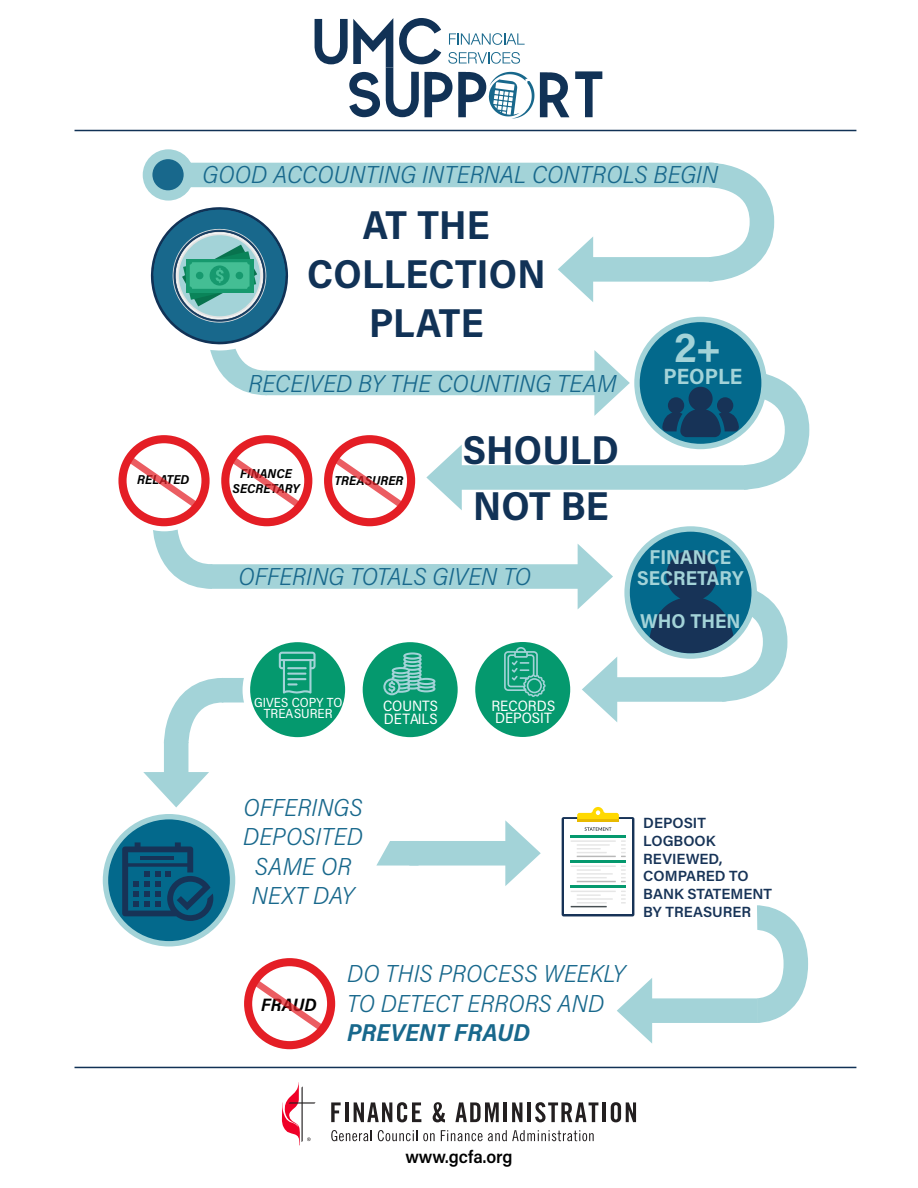
<style>
.page{position:relative;width:918px;height:1188px;background:#fff}
.page>*{position:absolute;margin:0;border:0;box-sizing:border-box;transform-origin:0 0}
.t1{font:700 42.3px "Acumin Pro Semi Cond";color:#a3d3d8}
.t2{font:700 40.5px "Acumin Pro Semi Cond";letter-spacing:.005em;color:#113256}
.t3{font:italic 300 24.6px "Acumin Pro Semi Cond";letter-spacing:.005em;color:#18688c}
.t4{font:italic 700 24.6px "Acumin Pro Semi Cond";color:#18688c}
.t5{font:700 22.2px "Acumin Pro Semi Cond";color:#a3d3d8}
.t6{font:700 20.1px/21.5px "Acumin Pro Semi Cond";color:#a3d3d8;text-align:center}
.t7{font:600 18px "Acumin Pro Semi Cond";color:#000}
.t8{font:italic 700 18px "Acumin Pro Semi Cond";letter-spacing:-.005em;color:#000}
.t9{font:15px/12.5px "Acumin Pro Semi Cond";color:#fff}
.t10{font:600 14.7px "Acumin Pro";color:#173357}
.t11{font:13.2px/10.9px "Acumin Pro Semi Cond";color:#fff;text-align:center}
.t12{font:italic 700 12.9px "Acumin Pro Semi Cond";color:#000}
</style>
<div class="page">
<div style="left:409px;top:841px;width:109px;height:25px;background:#a3d3d8"></div>
<svg style="left:505px;top:820px;width:36px;height:66px"></svg>
<div style="left:604px;top:677px;width:119px;height:25px;background:#a3d3d8"></div>
<svg style="left:582px;top:657px;width:35px;height:65px"></svg>
<div style="left:422px;top:564px;width:169px;height:25px;background:#a3d3d8"></div>
<svg style="left:578px;top:544px;width:35px;height:65px"></svg>
<div style="left:211px;top:564px;width:304px;height:25px;background:#a3d3d8"></div>
<svg style="left:114px;top:430px;width:101px;height:101px"></svg>
<div style="left:477px;top:371px;width:130px;height:24px;background:#a3d3d8"></div>
<div style="left:160px;top:163px;width:553px;height:24px;background:#a3d3d8"></div>
<div style="left:143px;top:149px;width:51px;height:52px;background:#a3d3d8;border-radius:50%"></div>
<div style="left:580px;top:257px;width:130px;height:25px;background:#a3d3d8"></div>
<svg style="left:558px;top:237px;width:35px;height:65px"></svg>
<svg style="left:684px;top:162px;width:91px;height:120px"></svg>
<div style="left:152px;top:159px;width:32px;height:31px;background:#18688c;border-radius:50%"></div>
<div style="left:266px;top:371px;width:304px;height:24px;background:#a3d3d8"></div>
<svg style="left:594px;top:317px;width:216px;height:173px"></svg>
<div style="left:449px;top:465px;width:296px;height:25px;background:#a3d3d8"></div>
<svg style="left:426px;top:445px;width:36px;height:65px"></svg>
<svg style="left:328px;top:439px;width:83px;height:83px"></svg>
<div style="left:324px;top:435px;width:91px;height:91px;border:8px solid #e41e25;border-radius:50%"></div>
<svg style="left:330px;top:454px;width:76px;height:56px"></svg>
<div style="left:221px;top:435px;width:91px;height:91px;border:8px solid #e41e25;border-radius:50%"></div>
<svg style="left:140px;top:196px;width:157px;height:258px"></svg>
<svg style="left:146px;top:202px;width:146px;height:206px"></svg>
<svg style="left:123px;top:439px;width:83px;height:83px"></svg>
<div style="left:118px;top:435px;width:92px;height:91px;border:8px solid #e41e25;border-radius:50%"></div>
<svg style="left:125px;top:454px;width:178px;height:135px"></svg>
<svg style="left:624px;top:526px;width:164px;height:176px"></svg>
<div style="left:475px;top:642px;width:95px;height:95px;background:#05996e;border-radius:50%"></div>
<svg style="left:504px;top:647px;width:42px;height:50px"></svg>
<div style="left:363px;top:642px;width:95px;height:95px;background:#05996e;border-radius:50%"></div>
<svg style="left:383px;top:652px;width:52px;height:43px"></svg>
<div style="left:250px;top:642px;width:95px;height:95px;background:#05996e;border-radius:50%"></div>
<svg style="left:279px;top:652px;width:37px;height:42px"></svg>
<svg style="left:103px;top:814px;width:132px;height:133px"></svg>
<svg style="left:143px;top:678px;width:101px;height:129px"></svg>
<svg style="left:562px;top:817px;width:72px;height:99px"></svg>
<div style="left:565px;top:820px;width:67px;height:94px;background:#fff"></div>
<svg style="left:577px;top:807px;width:42px;height:13px"></svg>
<hr style="left:577px;top:820px;width:42px;height:2px;background:#e8ba00">
<svg style="left:585px;top:827px;width:26px;height:4px"></svg>
<svg style="left:621px;top:840px;width:5px;height:17px"></svg>
<hr style="left:571px;top:840px;width:45px;height:2px;background:#e6e6e6">
<hr style="left:577px;top:848px;width:24px;height:2px;background:#e6e6e6">
<hr style="left:577px;top:852px;width:30px;height:1px;background:#e6e6e6">
<hr style="left:577px;top:856px;width:39px;height:1px;background:#b8b8b8">
<hr style="left:577px;top:844px;width:33px;height:2px;background:#e6e6e6">
<svg style="left:621px;top:866px;width:5px;height:16px"></svg>
<hr style="left:571px;top:866px;width:45px;height:1px;background:#e6e6e6">
<hr style="left:577px;top:873px;width:36px;height:2px;background:#e6e6e6">
<hr style="left:577px;top:877px;width:30px;height:1px;background:#e6e6e6">
<hr style="left:577px;top:881px;width:39px;height:1px;background:#b8b8b8">
<hr style="left:577px;top:869px;width:24px;height:2px;background:#e6e6e6">
<svg style="left:621px;top:891px;width:5px;height:13px"></svg>
<hr style="left:571px;top:891px;width:45px;height:1px;background:#e6e6e6">
<hr style="left:577px;top:898px;width:36px;height:2px;background:#e6e6e6">
<hr style="left:571px;top:906px;width:36px;height:1px;background:#474f52">
<hr style="left:577px;top:902px;width:30px;height:2px;background:#e6e6e6">
<hr style="left:577px;top:894px;width:24px;height:2px;background:#e6e6e6">
<hr style="left:571px;top:835px;width:55px;height:2px;background:#05996e">
<hr style="left:571px;top:860px;width:55px;height:2px;background:#05996e">
<hr style="left:571px;top:885px;width:55px;height:3px;background:#05996e">
<svg style="left:376px;top:841px;width:43px;height:25px"></svg>
<svg style="left:239px;top:953px;width:102px;height:101px"></svg>
<svg style="left:248px;top:962px;width:83px;height:83px"></svg>
<div style="left:244px;top:958px;width:91px;height:91px;border:8px solid #e41e25;border-radius:50%"></div>
<svg style="left:250px;top:977px;width:76px;height:56px"></svg>
<svg style="left:757px;top:905px;width:51px;height:118px"></svg>
<div style="left:639px;top:998px;width:119px;height:25px;background:#a3d3d8"></div>
<svg style="left:617px;top:978px;width:35px;height:66px"></svg>
<svg style="left:540px;top:72px;width:29px;height:45px"></svg>
<svg style="left:575px;top:71px;width:27px;height:46px"></svg>
<svg style="left:315px;top:18px;width:219px;height:101px"></svg>
<svg style="left:331px;top:1102px;width:10px;height:20px"></svg>
<hr style="left:345px;top:1102px;width:4px;height:20px;background:#231f20">
<svg style="left:354px;top:1102px;width:67px;height:20px"></svg>
<svg style="left:433px;top:1102px;width:12px;height:20px"></svg>
<svg style="left:455px;top:1102px;width:44px;height:20px"></svg>
<hr style="left:504px;top:1102px;width:3px;height:20px;background:#231f20">
<svg style="left:512px;top:1102px;width:10px;height:20px"></svg>
<hr style="left:528px;top:1102px;width:3px;height:20px;background:#231f20">
<svg style="left:535px;top:1102px;width:63px;height:20px"></svg>
<hr style="left:602px;top:1102px;width:4px;height:20px;background:#231f20">
<svg style="left:611px;top:1102px;width:25px;height:20px"></svg>
<svg style="left:282px;top:1082px;width:34px;height:64px"></svg>
<svg style="left:331px;top:1130px;width:41px;height:11px"></svg>
<svg style="left:378px;top:1130px;width:57px;height:11px"></svg>
<svg style="left:441px;top:1130px;width:153px;height:11px"></svg>
<hr style="left:75px;top:1067px;width:781px;height:1px;background:#113256">
<hr style="left:75px;top:130px;width:781px;height:1px;background:#113256">
<p class="t3" style="left:203px;top:158px;width:517px">GOOD ACCOUNTING INTERNAL CONTROLS BEGIN</p>
<p class="t2" style="left:363px;top:197px;width:128px">AT THE</p>
<p class="t2" style="left:307px;top:245px;width:240px">COLLECTION</p>
<p class="t2" style="left:369px;top:294px;width:116px">PLATE</p>
<p class="t3" style="left:248px;top:366px;width:370px">RECEIVED BY THE COUNTING TEAM</p>
<h1 class="t1" style="left:675px;top:318px;width:48px">2+</h1>
<p class="t5" style="left:663px;top:360px;width:80px">PEOPLE</p>
<p class="t12" style="left:137px;top:470px;width:54px">RELATED</p>
<p class="t12" style="left:240px;top:464px;width:53px">FINANCE</p>
<p class="t12" style="left:232px;top:480px;width:69px">SECRETARY</p>
<p class="t12" style="left:334px;top:472px;width:71px">TREASURER</p>
<p class="t2" style="left:463px;top:421px;width:158px">SHOULD</p>
<p class="t2" style="left:473px;top:477px;width:137px">NOT BE</p>
<p class="t3" style="left:238px;top:559px;width:294px">OFFERING TOTALS GIVEN TO</p>
<p class="t6" style="left:637px;top:545px;width:108px">FINANCE<br>SECRETARY</p>
<p class="t6" style="left:640px;top:610px;width:102px">WHO THEN</p>
<p class="t11" style="left:254px;top:696px;width:90px">GIVES COPY TO<br>TREASURER</p>
<p class="t9" style="left:383px;top:699px;width:57px">COUNTS<br>DETAILS</p>
<p class="t9" style="left:491px;top:699px;width:65px">RECORDS<br>DEPOSIT</p>
<p class="t3" style="left:243px;top:790px;width:121px">OFFERINGS</p>
<p class="t3" style="left:243px;top:819px;width:121px">DEPOSITED</p>
<p class="t3" style="left:255px;top:849px;width:98px">SAME OR</p>
<p class="t3" style="left:252px;top:878px;width:104px">NEXT DAY</p>
<p class="t10" style="left:643px;top:813px;width:64px">DEPOSIT</p>
<p class="t10" style="left:643px;top:831px;width:74px">LOGBOOK</p>
<p class="t10" style="left:643px;top:848px;width:81px">REVIEWED,</p>
<p class="t10" style="left:643px;top:866px;width:107px">COMPARED TO</p>
<p class="t10" style="left:643px;top:884px;width:130px">BANK STATEMENT</p>
<p class="t10" style="left:643px;top:901px;width:109px">BY TREASURER</p>
<p class="t8" style="left:261px;top:992px;width:57px">FRAUD</p>
<p class="t3" style="left:347px;top:957px;width:280px">DO THIS PROCESS WEEKLY</p>
<p class="t3" style="left:347px;top:986px;width:259px">TO DETECT ERRORS AND</p>
<p class="t4" style="left:347px;top:1015px;width:185px">PREVENT FRAUD</p>
<p class="t7" style="left:405px;top:1145px;width:109px">www.gcfa.org</p>
</div>
